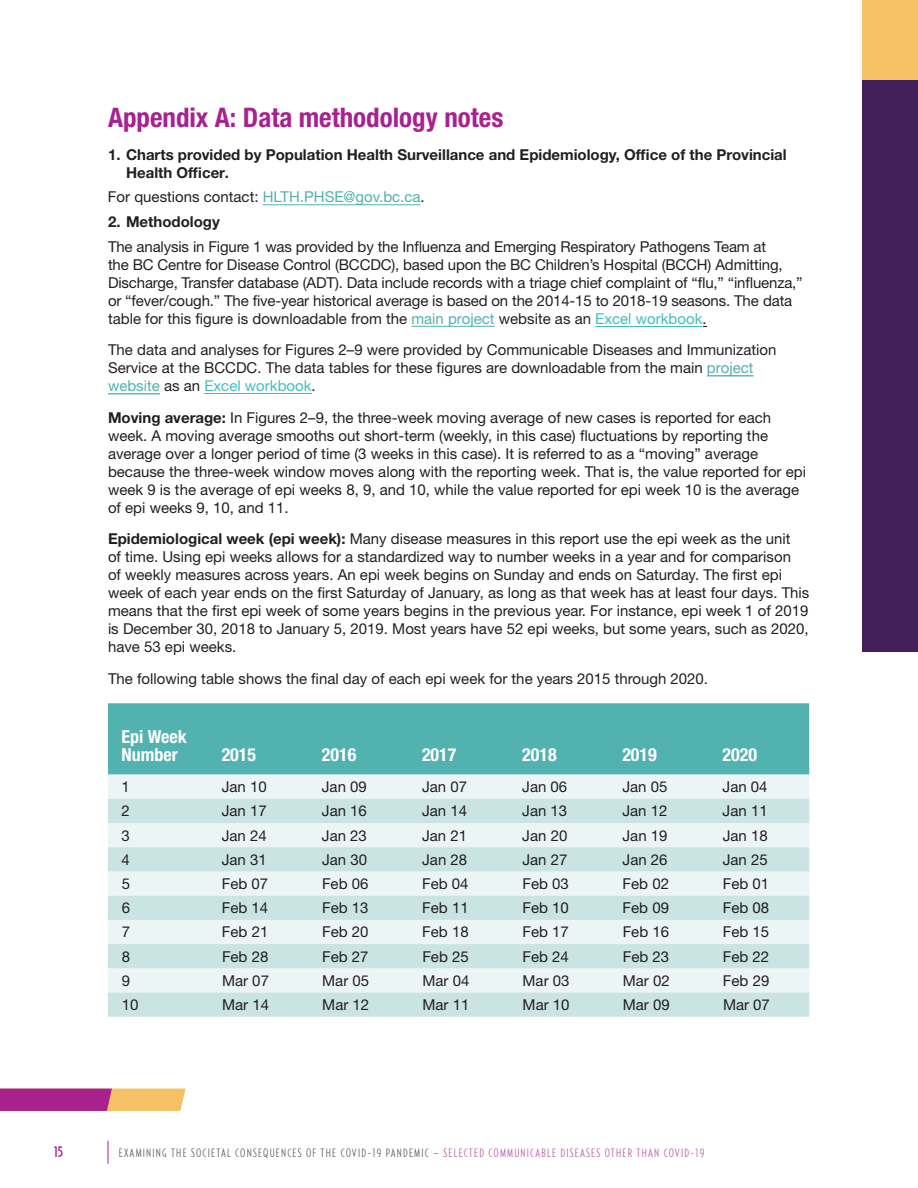
<style>
.page{position:relative;width:918px;height:1188px;background:#fff}
.page>*{position:absolute;margin:0;border:0;box-sizing:border-box;transform-origin:0 0}
.Headline_1{font:700 condensed 27px "Helvetica Neue LT Pro";color:#a9218e}
.Table_Head{font:700 condensed 18px/18px "Helvetica Neue LT Std";color:#fff}
.Body{font:15px/18px "Helvetica Neue LT Std";color:#231f20}
.t1{font:700 15px "Helvetica Neue LT Std";color:#231f20}
.t2{font:500 15px "Relay Comp";color:#a9218e}
.t3{font:300 12px "Relay Comp";letter-spacing:.1em;color:#57585a}
.t4{font:300 12px "Relay Comp";letter-spacing:.1em;color:#b554a1}
.s1{font-weight:700}
.s2{color:#51b2af}
.s3{color:#40bfbf}
.s4{color:#b554a1}
</style>
<div class="page">
<svg style="left:0;top:1089px;width:186px;height:22px;background:#c8637f"></svg>
<svg style="left:108px;top:1141px;width:1px;height:23px"></svg>
<div style="left:862px;top:80px;width:56px;height:572px;background:#421f58"></div>
<div style="left:862px;top:0;width:56px;height:80px;background:#f6c064"></div>
<div style="left:108px;top:703px;width:701px;height:72px;background:#51b2af"></div>
<div style="left:108px;top:775px;width:701px;height:24px;background:#ecf5f5"></div>
<svg style="left:108px;top:799px;width:701px;height:218px;background:#d9ebeb"></svg>
<hr style="left:263px;top:204px;width:158px;height:1px;background:#51b2af">
<hr style="left:411px;top:326px;width:84px;height:1px;background:#51b2af">
<hr style="left:596px;top:326px;width:106px;height:1px;background:#40bfbf">
<hr style="left:707px;top:376px;width:47px;height:1px;background:#51b2af">
<hr style="left:108px;top:394px;width:52px;height:1px;background:#51b2af">
<hr style="left:204px;top:393px;width:108px;height:1px;background:#40bfbf">
<p class="Headline_1" style="left:108px;top:101px;width:397px">Appendix A: Data methodology notes</p>
<p class="t1" style="left:108px;top:145px;width:680px">1. Charts provided by Population Health Surveillance and Epidemiology, Office of the Provincial</p>
<p class="Body" style="left:108px;top:160px;width:318px;line-height:24.8px;text-indent:18px"><span class="s1">Health Officer.<br></span>For questions contact: <span class="s2">HLTH.PHSE@gov.bc.ca</span>.</p>
<p class="Body" style="left:108px;top:209px;width:660px;line-height:24.8px"><span class="s1">2. Methodology<br></span>The analysis in Figure 1 was provided by the Influenza and Emerging Respiratory Pathogens Team at</p>
<p class="Body" style="left:108px;top:255px;width:696px">the BC Centre for Disease Control (BCCDC), based upon the BC Children’s Hospital (BCCH) Admitting, Discharge, Transfer database (ADT). Data include records with a triage chief complaint of “flu,” “influenza,” or “fever/cough.” The five-year historical average is based on the 2014-15 to 2018-19 seasons. The data table for this figure is downloadable from the <span class="s2">main project</span> website as an <span class="s3">Excel workbook</span>.</p>
<p class="Body" style="left:108px;top:341px;width:670px">The data and analyses for Figures 2–9 were provided by Communicable Diseases and Immunization<br>Service at the BCCDC. The data tables for these figures are downloadable from the main <span class="s2">project website</span> as an <span class="s3">Excel workbook</span>.</p>
<p class="Body" style="left:108px;top:408px;width:700px"><span class="s1">Moving average:</span> In Figures 2–9, the three-week moving average of new cases is reported for each week. A moving average smooths out short-term (weekly, in this case) fluctuations by reporting the average over a longer period of time (3 weeks in this case). It is referred to as a “moving” average because the three-week window moves along with the reporting week. That is, the value reported for epi week 9 is the average of epi weeks 8, 9, and 10, while the value reported for epi week 10 is the average of epi weeks 9, 10, and 11.</p>
<p class="Body" style="left:108px;top:530px;width:703px"><span class="s1">Epidemiological week (epi week):</span> Many disease measures in this report use the epi week as the unit<br>of time. Using epi weeks allows for a standardized way to number weeks in a year and for comparison<br>of weekly measures across years. An epi week begins on Sunday and ends on Saturday. The first epi week of each year ends on the first Saturday of January, as long as that week has at least four days. This means that the first epi week of some years begins in the previous year. For instance, epi week 1 of 2019 is December 30, 2018 to January 5, 2019. Most years have 52 epi weeks, but some years, such as 2020, have 53 epi weeks.</p>
<p class="Body" style="left:108px;top:669px;width:602px">The following table shows the final day of each epi week for the years 2015 through 2020.</p>
<p class="Table_Head" style="left:122px;top:727px;width:67px">Epi Week<br>Number</p>
<p class="Table_Head" style="left:222px;top:745px;width:36px">2015</p>
<p class="Table_Head" style="left:322px;top:745px;width:36px">2016</p>
<p class="Table_Head" style="left:422px;top:745px;width:36px">2017</p>
<p class="Table_Head" style="left:522px;top:745px;width:36px">2018</p>
<p class="Table_Head" style="left:622px;top:745px;width:36px">2019</p>
<p class="Table_Head" style="left:723px;top:745px;width:36px">2020</p>
<p class="Body" style="left:122px;top:778px;width:10px">1</p>
<p class="Body" style="left:222px;top:778px;width:47px">Jan 10</p>
<p class="Body" style="left:322px;top:778px;width:47px">Jan 09</p>
<p class="Body" style="left:422px;top:778px;width:47px">Jan 07</p>
<p class="Body" style="left:522px;top:778px;width:47px">Jan 06</p>
<p class="Body" style="left:622px;top:778px;width:47px">Jan 05</p>
<p class="Body" style="left:723px;top:778px;width:47px">Jan 04</p>
<p class="Body" style="left:122px;top:802px;width:10px">2</p>
<p class="Body" style="left:222px;top:802px;width:47px">Jan 17</p>
<p class="Body" style="left:322px;top:802px;width:47px">Jan 16</p>
<p class="Body" style="left:422px;top:802px;width:47px">Jan 14</p>
<p class="Body" style="left:522px;top:802px;width:47px">Jan 13</p>
<p class="Body" style="left:622px;top:802px;width:47px">Jan 12</p>
<p class="Body" style="left:723px;top:802px;width:47px">Jan 11</p>
<p class="Body" style="left:122px;top:826px;width:10px">3</p>
<p class="Body" style="left:222px;top:826px;width:47px">Jan 24</p>
<p class="Body" style="left:322px;top:826px;width:47px">Jan 23</p>
<p class="Body" style="left:422px;top:826px;width:47px">Jan 21</p>
<p class="Body" style="left:522px;top:826px;width:47px">Jan 20</p>
<p class="Body" style="left:623px;top:826px;width:47px">Jan 19</p>
<p class="Body" style="left:723px;top:826px;width:47px">Jan 18</p>
<p class="Body" style="left:122px;top:850px;width:10px">4</p>
<p class="Body" style="left:222px;top:850px;width:47px">Jan 31</p>
<p class="Body" style="left:322px;top:850px;width:47px">Jan 30</p>
<p class="Body" style="left:422px;top:850px;width:47px">Jan 28</p>
<p class="Body" style="left:522px;top:850px;width:47px">Jan 27</p>
<p class="Body" style="left:623px;top:850px;width:47px">Jan 26</p>
<p class="Body" style="left:723px;top:850px;width:47px">Jan 25</p>
<p class="Body" style="left:122px;top:874px;width:10px">5</p>
<p class="Body" style="left:222px;top:874px;width:48px">Feb 07</p>
<p class="Body" style="left:322px;top:874px;width:48px">Feb 06</p>
<p class="Body" style="left:422px;top:874px;width:48px">Feb 04</p>
<p class="Body" style="left:522px;top:874px;width:48px">Feb 03</p>
<p class="Body" style="left:623px;top:874px;width:48px">Feb 02</p>
<p class="Body" style="left:723px;top:874px;width:48px">Feb 01</p>
<p class="Body" style="left:122px;top:899px;width:10px">6</p>
<p class="Body" style="left:222px;top:899px;width:48px">Feb 14</p>
<p class="Body" style="left:322px;top:899px;width:48px">Feb 13</p>
<p class="Body" style="left:422px;top:899px;width:48px">Feb 11</p>
<p class="Body" style="left:522px;top:899px;width:48px">Feb 10</p>
<p class="Body" style="left:623px;top:899px;width:48px">Feb 09</p>
<p class="Body" style="left:723px;top:899px;width:48px">Feb 08</p>
<p class="Body" style="left:122px;top:923px;width:10px">7</p>
<p class="Body" style="left:222px;top:923px;width:48px">Feb 21</p>
<p class="Body" style="left:322px;top:923px;width:48px">Feb 20</p>
<p class="Body" style="left:422px;top:923px;width:48px">Feb 18</p>
<p class="Body" style="left:523px;top:923px;width:48px">Feb 17</p>
<p class="Body" style="left:623px;top:923px;width:48px">Feb 16</p>
<p class="Body" style="left:723px;top:923px;width:48px">Feb 15</p>
<p class="Body" style="left:122px;top:947px;width:10px">8</p>
<p class="Body" style="left:222px;top:947px;width:48px">Feb 28</p>
<p class="Body" style="left:322px;top:947px;width:48px">Feb 27</p>
<p class="Body" style="left:422px;top:947px;width:48px">Feb 25</p>
<p class="Body" style="left:523px;top:947px;width:48px">Feb 24</p>
<p class="Body" style="left:623px;top:947px;width:48px">Feb 23</p>
<p class="Body" style="left:723px;top:947px;width:48px">Feb 22</p>
<p class="Body" style="left:122px;top:971px;width:10px">9</p>
<p class="Body" style="left:222px;top:971px;width:48px">Mar 07</p>
<p class="Body" style="left:322px;top:971px;width:48px">Mar 05</p>
<p class="Body" style="left:422px;top:971px;width:48px">Mar 04</p>
<p class="Body" style="left:523px;top:971px;width:48px">Mar 03</p>
<p class="Body" style="left:623px;top:971px;width:48px">Mar 02</p>
<p class="Body" style="left:723px;top:971px;width:48px">Feb 29</p>
<p class="Body" style="left:122px;top:995px;width:18px">10</p>
<p class="Body" style="left:222px;top:995px;width:48px">Mar 14</p>
<p class="Body" style="left:322px;top:995px;width:48px">Mar 12</p>
<p class="Body" style="left:422px;top:995px;width:48px">Mar 11</p>
<p class="Body" style="left:523px;top:995px;width:48px">Mar 10</p>
<p class="Body" style="left:623px;top:995px;width:48px">Mar 09</p>
<p class="Body" style="left:723px;top:995px;width:48px">Mar 07</p>
<p class="t2" style="left:54px;top:1143px;width:10px">15</p>
<p class="t3" style="left:119px;top:1146px;width:336px">EXAMINING THE SOCIETAL CONSEQUENCES OF THE COVID-19 PANDEMIC – <span class="s4">SELECTED</span></p>
<p class="t4" style="left:489px;top:1146px;width:12px">COMMUNICA</p>
<p class="t4" style="left:542px;top:1146px;width:31px">BLE DISEASES</p>
<p class="t4" style="left:605px;top:1146px;width:7px">OTHE</p>
<p class="t4" style="left:628px;top:1146px;width:16px">R THAN</p>
<p class="t4" style="left:664px;top:1146px;width:42px">COVID-19</p>
</div>
